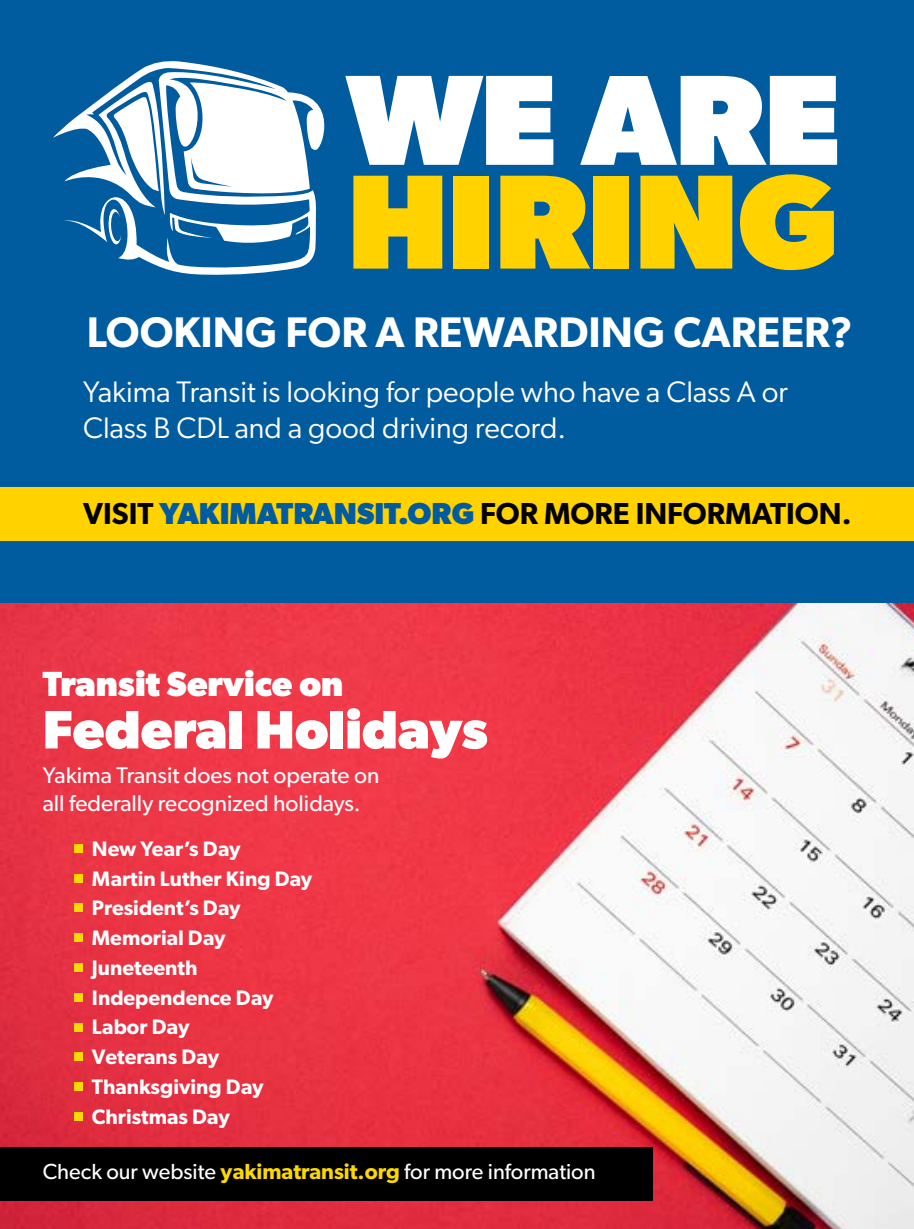
<style>
.page{position:relative;width:914px;height:1229px;background:#fff}
.page>*{position:absolute;margin:0;border:0;box-sizing:border-box;transform-origin:0 0}
.t1{font:800 134.58px "Gibson";color:#ffd200}
.t2{font:800 128.8px "Gibson";color:#fff}
.t3{font:700 54.25px "Gibson";color:#fff}
.t4{font:600 42.88px "Gibson";color:#fff}
.t5{font:700 35px "Gibson";color:#fff}
.t6{font:600 30.45px "Gibson";color:#000}
.t7{font:29.75px/35.7px "Gibson";color:#fff}
.t8{font:22.75px/27.3px "Gibson";color:#fff}
.t9{font:21.88px "Gibson";color:#fff}
.t10{font:600 21px/29.8px "Gibson";color:#fff}
.s1{font-weight:700;color:#005b9f}
.s2{font-weight:600;color:#fbd706}
</style>
<div class="page">
<div style="left:0;top:0;width:914px;height:603px;background:#005b9f"></div>
<svg style="left:53px;top:61px;width:272px;height:214px"></svg>
<div style="left:0;top:487px;width:914px;height:54px;background:#ffd200"></div>
<img style="left:0;top:603px;width:914px;height:625px">
<div style="left:0;top:1146px;width:652px;height:54px;background:#000"></div>
<div style="left:74px;top:844px;width:9px;height:8px;background:#fbd706"></div>
<div style="left:74px;top:874px;width:9px;height:8px;background:#fbd706"></div>
<div style="left:74px;top:903px;width:9px;height:9px;background:#fbd706"></div>
<div style="left:74px;top:933px;width:9px;height:9px;background:#fbd706"></div>
<div style="left:74px;top:963px;width:9px;height:8px;background:#fbd706"></div>
<div style="left:74px;top:993px;width:9px;height:8px;background:#fbd706"></div>
<div style="left:74px;top:1022px;width:9px;height:9px;background:#fbd706"></div>
<div style="left:74px;top:1052px;width:9px;height:9px;background:#fbd706"></div>
<div style="left:74px;top:1082px;width:9px;height:8px;background:#fbd706"></div>
<div style="left:74px;top:1112px;width:9px;height:8px;background:#fbd706"></div>
<h2 class="t2" style="left:347px;top:44px;width:494px">WE ARE</h2>
<h1 class="t1" style="left:347px;top:142px;width:491px">HIRING</h1>
<h3 class="t4" style="left:87px;top:306px;width:767px">LOOKING FOR A REWARDING CAREER?</h3>
<h3 class="t7" style="left:83px;top:374px;width:706px">Yakima Transit is looking for people who have a Class A or<br>Class B CDL and a good driving record.</h3>
<h3 class="t6" style="left:83px;top:495px;width:770px">VISIT <span class="s1">YAKIMATRANSIT.ORG</span> FOR MORE INFORMATION.</h3>
<h3 class="t5" style="left:43px;top:663px;width:302px">Transit Service on</h3>
<h3 class="t3" style="left:43px;top:697px;width:447px">Federal Holidays</h3>
<p class="t8" style="left:43px;top:761px;width:338px">Yakima Transit does not operate on all federally recognized holidays.</p>
<p class="t10" style="left:92px;top:833px;width:222px">New Year’s Day<br>Martin Luther King Day<br>President’s Day<br>Memorial Day<br>Juneteenth<br>Independence Day<br>Labor Day<br>Veterans Day<br>Thanksgiving Day<br>Christmas Day</p>
<p class="t9" style="left:43px;top:1157px;width:554px">Check our website <span class="s2">yakimatransit.org</span> for more information</p>
</div>
